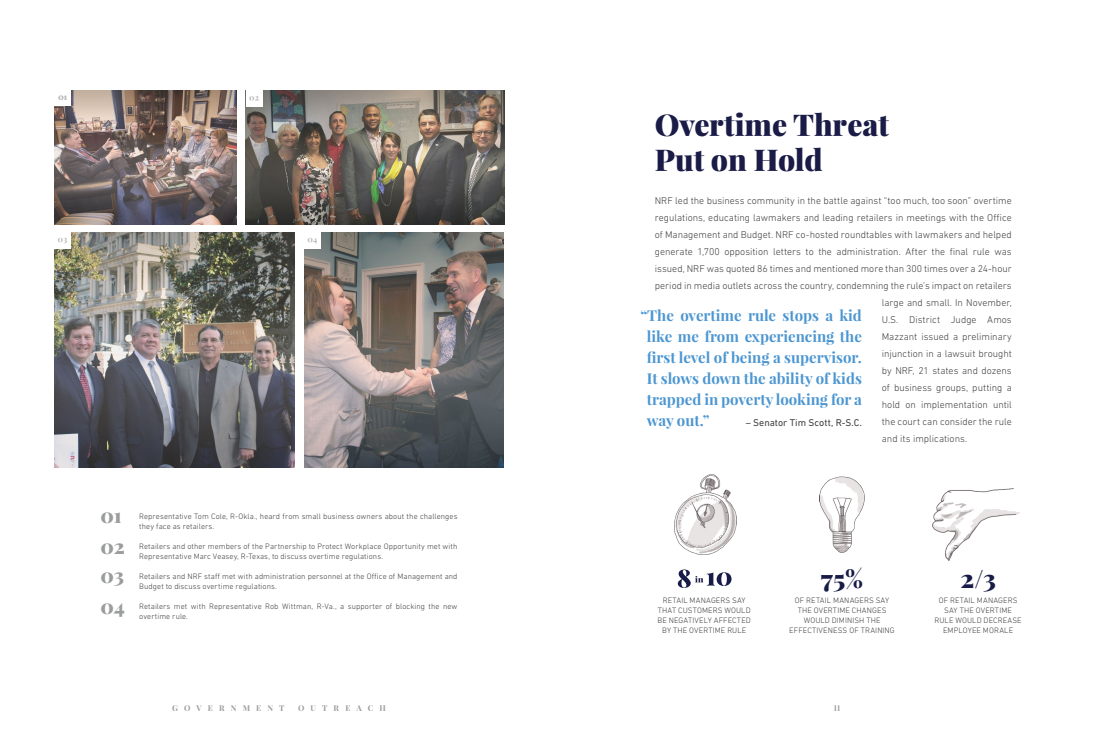
<style>
.page{position:relative;width:1116px;height:756px;background:#fff}
.page>*{position:absolute;margin:0;border:0;box-sizing:border-box;transform-origin:0 0}
.t1{font:900 30px/35px "Playfair Display";color:#1a1c47}
.t2{font:900 25px "Playfair Display";color:#181b47}
.t3{font:900 20px/31.4px "Playfair Display";color:#9b9c9c}
.t4{font:700 15px/21px "Playfair Display";color:#4c96d1;text-align:justify}
.t5{font:300 10px "DIN Next LT Pro";color:#414042}
.t6{font:10px "DIN Next LT Pro";color:#414042}
.t7{font:300 8px/10px "DIN Next LT Pro";letter-spacing:.01em;color:#414042}
.t8{font:700 8px "Playfair Display";letter-spacing:.76em;color:#9b9c9c}
</style>
<div class="page">
<img style="left:55px;top:233px;width:239px;height:235px">
<img style="left:55px;top:90px;width:182px;height:135px">
<img style="left:305px;top:233px;width:199px;height:235px">
<div style="left:304px;top:232px;width:17px;height:17px;background:#fff"></div>
<svg style="left:308px;top:238px;width:9px;height:5px"></svg>
<div style="left:54px;top:232px;width:17px;height:17px;background:#fff"></div>
<svg style="left:58px;top:238px;width:9px;height:5px"></svg>
<div style="left:54px;top:89px;width:18px;height:17px;background:#fff"></div>
<div style="left:245px;top:90px;width:17px;height:17px;background:#707068"></div>
<img style="left:246px;top:90px;width:258px;height:135px">
<div style="left:246px;top:90px;width:17px;height:17px;background:#fff"></div>
<svg style="left:678px;top:570px;width:54px;height:18px"></svg>
<svg style="left:249px;top:96px;width:10px;height:5px"></svg>
<svg style="left:58px;top:95px;width:9px;height:5px"></svg>
<img style="left:932px;top:489px;width:88px;height:71px">
<img style="left:819px;top:477px;width:45px;height:75px">
<img style="left:675px;top:474px;width:61px;height:81px">
<h1 class="t1" style="left:655px;top:107px;width:236px">Overtime Threat<br>Put on Hold</h1>
<p class="t5" style="left:655px;top:195px;width:358px">NRF led the business community in the battle against “too much, too soon” overtime</p>
<p class="t5" style="left:655px;top:212px;width:358px">regulations, educating lawmakers and leading retailers in meetings with the Office</p>
<p class="t5" style="left:655px;top:229px;width:359px">of Management and Budget. NRF co-hosted roundtables with lawmakers and helped</p>
<p class="t5" style="left:655px;top:246px;width:359px">generate 1,700 opposition letters to the administration. After the final rule was</p>
<p class="t5" style="left:655px;top:263px;width:358px">issued, NRF was quoted 86 times and mentioned more than 300 times over a 24-hour</p>
<p class="t5" style="left:655px;top:280px;width:359px">period in media outlets across the country, condemning the rule’s impact on retailers</p>
<p class="t5" style="left:882px;top:297px;width:131px">large and small. In November,</p>
<p class="t5" style="left:882px;top:314px;width:132px">U.S. District Judge Amos</p>
<p class="t5" style="left:882px;top:331px;width:132px">Mazzant issued a preliminary</p>
<p class="t5" style="left:882px;top:348px;width:131px">injunction in a lawsuit brought</p>
<p class="t5" style="left:882px;top:365px;width:131px">by NRF, 21 states and dozens</p>
<p class="t5" style="left:882px;top:382px;width:131px">of business groups, putting a</p>
<p class="t5" style="left:882px;top:399px;width:132px">hold on implementation until</p>
<p class="t5" style="left:882px;top:416px;width:132px">the court can consider the rule</p>
<p class="t5" style="left:882px;top:433px;width:87px">and its implications.</p>
<h3 class="t4" style="left:647px;top:304px;width:217px;text-indent:-6px">“The overtime rule stops a kid like me from experiencing the first level of being a supervisor.<br>It slows down the ability of kids trapped in poverty looking for a way out.”</h3>
<p class="t6" style="left:746px;top:417px;width:118px">– Senator Tim Scott, R-S.C.</p>
<h3 class="t3" style="left:100px;top:499px;width:26px">01<br>02</h3>
<h3 class="t3" style="left:100px;top:560px;width:25px">03</h3>
<h3 class="t3" style="left:100px;top:590px;width:26px">04</h3>
<p class="t7" style="left:139px;top:511px;width:320px">Representative Tom Cole, R-Okla., heard from small business owners about the challenges they face as retailers.</p>
<p class="t7" style="left:139px;top:541px;width:320px">Retailers and other members of the Partnership to Protect Workplace Opportunity met with<br>Representative Marc Veasey, R-Texas, to discuss overtime regulations.</p>
<p class="t7" style="left:139px;top:571px;width:320px">Retailers and NRF staff met with administration personnel at the Office of Management and<br>Budget to discuss overtime regulations.</p>
<p class="t7" style="left:139px;top:601px;width:320px">Retailers met with Representative Rob Wittman, R-Va., a supporter of blocking the new overtime rule.</p>
<h2 class="t2" style="left:821px;top:562px;width:44px">75%</h2>
<p class="t7" style="left:789px;top:595px;width:107px;text-align:center">OF RETAIL MANAGERS SAY<br>THE OVERTIME CHANGES<br>WOULD DIMINISH THE<br>EFFECTIVENESS OF TRAINING</p>
<h2 class="t2" style="left:961px;top:562px;width:37px">2/3</h2>
<p class="t7" style="left:658px;top:595px;width:95px;text-align:center">RETAIL MANAGERS SAY<br>THAT CUSTOMERS WOULD<br>BE NEGATIVELY AFFECTED<br>BY THE OVERTIME RULE</p>
<p class="t7" style="left:934px;top:595px;width:89px;text-align:center">OF RETAIL MANAGERS<br>SAY THE OVERTIME<br>RULE WOULD DECREASE<br>EMPLOYEE MORALE</p>
<p class="t8" style="left:172px;top:703px;width:114px">GOVERNMENT</p>
<p class="t8" style="left:298px;top:703px;width:89px">OUTREACH</p>
<p class="t8" style="left:834px;top:703px;width:8px">11</p>
</div>
